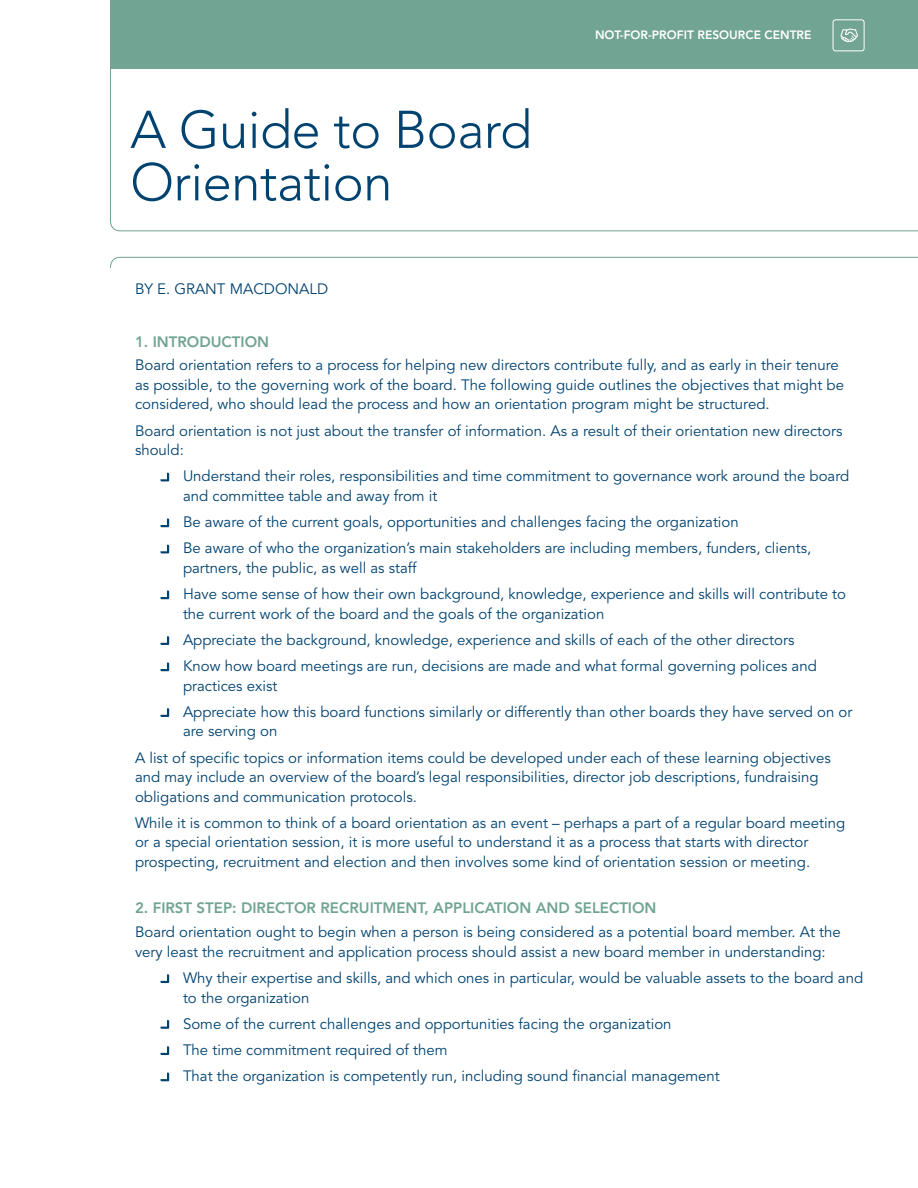
<style>
.page{position:relative;width:918px;height:1188px;background:#fff}
.page>*{position:absolute;margin:0;border:0;box-sizing:border-box;transform-origin:0 0}
.t1{font:300 52.5px/52.5px "Avenir";letter-spacing:-.01em;color:#004270}
.t2{font:15px/19.5px "Avenir";color:#004270}
.t3{font:800 15px "Avenir";color:#71a492}
.t4{font:800 12px "Avenir";color:#fff}
</style>
<div class="page">
<svg style="left:161px;top:473px;width:8px;height:8px"></svg>
<svg style="left:161px;top:519px;width:8px;height:8px"></svg>
<svg style="left:161px;top:545px;width:8px;height:8px"></svg>
<svg style="left:161px;top:591px;width:8px;height:8px"></svg>
<svg style="left:161px;top:636px;width:8px;height:9px"></svg>
<svg style="left:161px;top:663px;width:8px;height:8px"></svg>
<svg style="left:161px;top:708px;width:8px;height:9px"></svg>
<svg style="left:161px;top:974px;width:8px;height:9px"></svg>
<svg style="left:161px;top:1020px;width:8px;height:9px"></svg>
<svg style="left:161px;top:1046px;width:8px;height:9px"></svg>
<svg style="left:161px;top:1073px;width:8px;height:8px"></svg>
<svg style="left:110px;top:257px;width:808px;height:11px"></svg>
<svg style="left:110px;top:68px;width:808px;height:164px"></svg>
<div style="left:110px;top:0;width:808px;height:68px;background:#71a492"></div>
<div style="left:833px;top:19px;width:32px;height:32px;border:1px solid #fff;border-radius:3px"></div>
<svg style="left:840px;top:29px;width:18px;height:13px"></svg>
<p class="t1" style="left:130px;top:103px;width:403px">A Guide to Board<br>Orientation</p>
<p class="t2" style="left:135px;top:280px;width:195px">BY E. GRANT MACDONALD</p>
<p class="t4" style="left:595px;top:28px;width:218px">NOT-FOR-PROFIT RESOURCE CENTRE</p>
<p class="t3" style="left:135px;top:333px;width:136px">1. INTRODUCTION</p>
<p class="t2" style="left:135px;top:356px;width:711px">Board orientation refers to a process for helping new directors contribute fully, and as early in their tenure as possible, to the governing work of the board. The following guide outlines the objectives that might be considered, who should lead the process and how an orientation program might be structured.</p>
<p class="t2" style="left:135px;top:421px;width:709px">Board orientation is not just about the transfer of information. As a result of their orientation new directors should:</p>
<p class="t2" style="left:183px;top:467px;width:668px">Understand their roles, responsibilities and time commitment to governance work around the board and committee table and away from it</p>
<p class="t2" style="left:183px;top:513px;width:557px">Be aware of the current goals, opportunities and challenges facing the organization</p>
<p class="t2" style="left:183px;top:539px;width:630px">Be aware of who the organization’s main stakeholders are including members, funders, clients, partners, the public, as well as staff</p>
<p class="t2" style="left:183px;top:585px;width:665px">Have some sense of how their own background, knowledge, experience and skills will contribute to the current work of the board and the goals of the organization</p>
<p class="t2" style="left:183px;top:630px;width:613px">Appreciate the background, knowledge, experience and skills of each of the other directors</p>
<p class="t2" style="left:183px;top:657px;width:635px">Know how board meetings are run, decisions are made and what formal governing polices and practices exist</p>
<p class="t2" style="left:183px;top:702px;width:671px">Appreciate how this board functions similarly or differently than other boards they have served on or are serving on</p>
<p class="t2" style="left:135px;top:748px;width:697px">A list of specific topics or information items could be developed under each of these learning objectives and may include an overview of the board’s legal responsibilities, director job descriptions, fundraising obligations and communication protocols.</p>
<p class="t2" style="left:135px;top:813px;width:712px">While it is common to think of a board orientation as an event – perhaps a part of a regular board meeting or a special orientation session, it is more useful to understand it as a process that starts with director prospecting, recruitment and election and then involves some kind of orientation session or meeting.</p>
<p class="t3" style="left:135px;top:899px;width:523px">2. FIRST STEP: DIRECTOR RECRUITMENT, APPLICATION AND SELECTION</p>
<p class="t2" style="left:135px;top:923px;width:707px">Board orientation ought to begin when a person is being considered as a potential board member. At the very least the recruitment and application process should assist a new board member in understanding:</p>
<p class="t2" style="left:183px;top:969px;width:682px">Why their expertise and skills, and which ones in particular, would be valuable assets to the board and to the organization</p>
<p class="t2" style="left:183px;top:1014px;width:490px">Some of the current challenges and opportunities facing the organization</p>
<p class="t2" style="left:183px;top:1041px;width:266px">The time commitment required of them</p>
<p class="t2" style="left:183px;top:1067px;width:538px">That the organization is competently run, including sound financial management</p>
</div>
